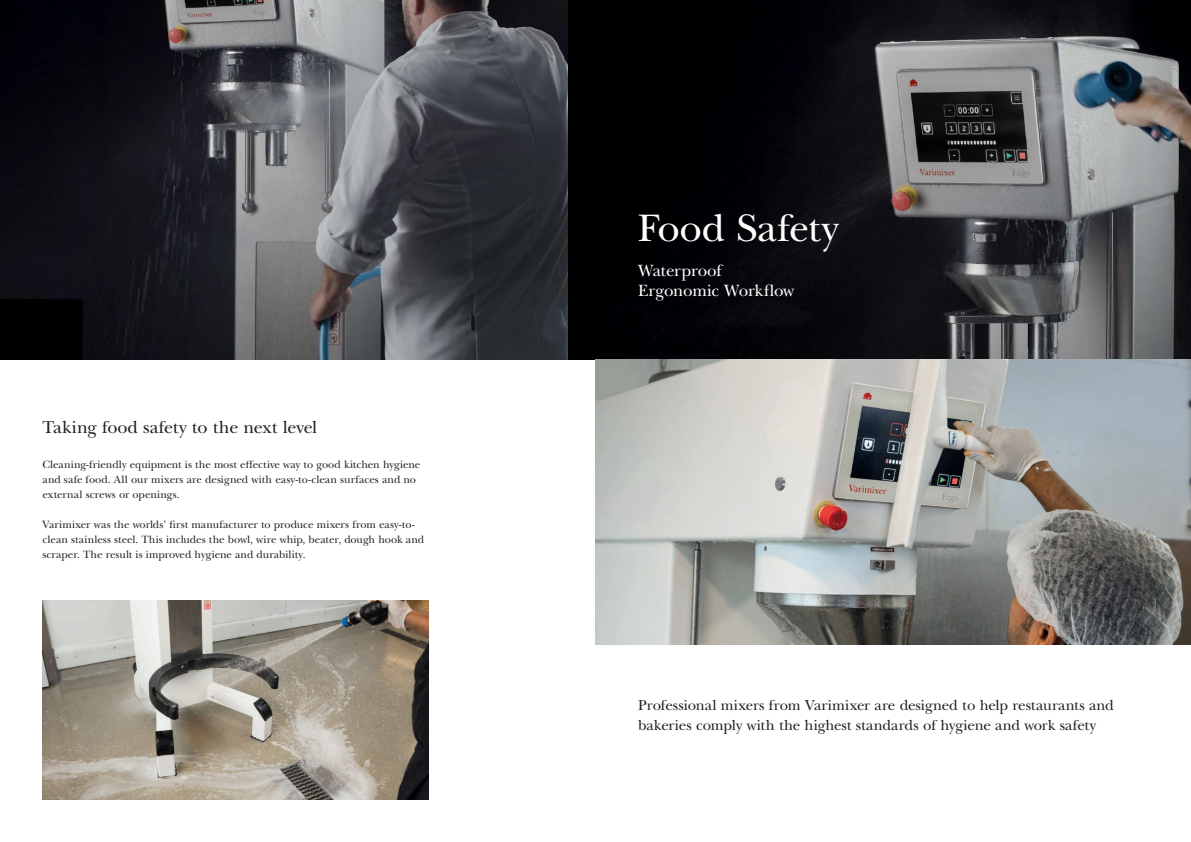
<style>
.page{position:relative;width:1191px;height:842px;background:#fff}
.page>*{position:absolute;margin:0;border:0;box-sizing:border-box;transform-origin:0 0}
.t1{font:40px "New Baskerville ITC Pro";letter-spacing:-.005em;color:#fff}
.t2{font:18px "New Baskerville ITC Pro";letter-spacing:-.005em;color:#231f20}
.t3{font:17px/20px "New Baskerville ITC Pro";letter-spacing:-.015em;color:#fff}
.t4{font:15px/20px "New Baskerville ITC Pro";letter-spacing:-.01em;color:#231f20}
.t5{font:11px/15px "New Baskerville ITC Pro";color:#231f20}
</style>
<div class="page">
<img style="left:602px;top:0;width:589px;height:360px">
<div style="left:0;top:0;width:595px;height:360px;background:#000"></div>
<img style="left:0;top:0;width:567px;height:360px">
<img style="left:595px;top:360px;width:596px;height:285px">
<img style="left:43px;top:600px;width:385px;height:199px">
<h2 class="t2" style="left:43px;top:417px;width:276px">Taking food safety to the next level</h2>
<p class="t5" style="left:43px;top:457px;width:379px">Cleaning-friendly equipment is the most effective way to good kitchen hygiene and safe food. All our mixers are designed with easy-to-clean surfaces and no external screws or openings.</p>
<p class="t5" style="left:43px;top:517px;width:383px">Varimixer was the worlds’ first manufacturer to produce mixers from easy-to&shy;clean stainless steel. This includes the bowl, wire whip, beater, dough hook and scraper. The result is improved hygiene and durability.</p>
<h1 class="t1" style="left:638px;top:205px;width:202px">Food Safety</h1>
<h3 class="t3" style="left:638px;top:261px;width:158px">Waterproof<br>Ergonomic Workflow</h3>
<h3 class="t4" style="left:638px;top:695px;width:477px">Professional mixers from Varimixer are designed to help restaurants and bakeries comply with the highest standards of hygiene and work safety</h3>
</div>
